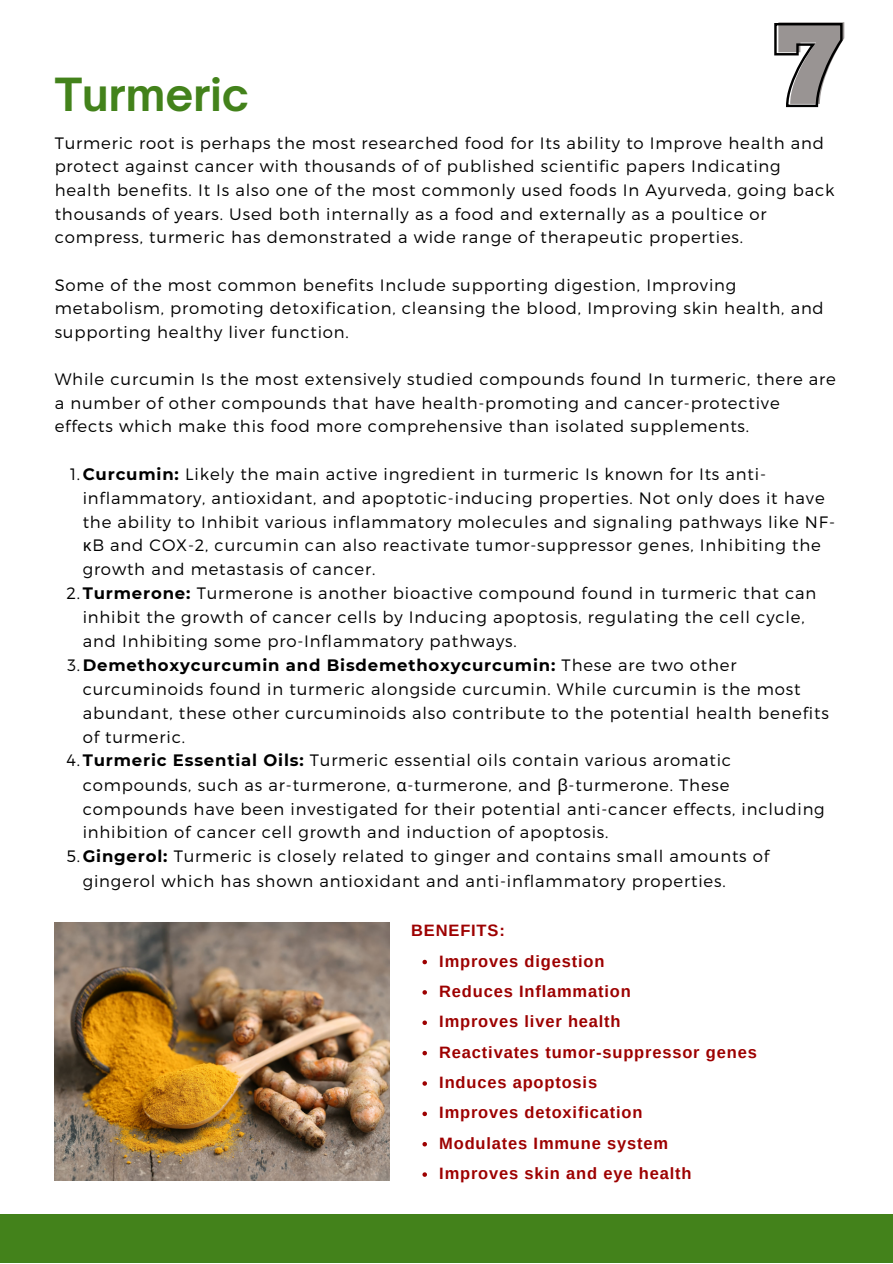
<style>
.page{position:relative;width:893px;height:1264px;background:#fff}
.page>*{position:absolute;margin:0;border:0;box-sizing:border-box;transform-origin:0 0}
.t1{font:104.85px "Alfa Slab One";color:#999493}
.t2{font:700 43.8px "Open Sauce One";color:#43821b}
.t3{font:300 16.5px/23.5px "Montserrat";letter-spacing:.05em;color:#000}
.t4{font:700 16.5px "Arimo";letter-spacing:.05em;color:#9d0000}
.s1{font-weight:700}
.s2{font-family:"Noto Sans";font-weight:400}
</style>
<div class="page">
<div style="left:0;top:1214px;width:892px;height:48px;background:#43821b"></div>
<img style="left:55px;top:922px;width:335px;height:258px">
<svg style="left:774px;top:23px;width:69px;height:85px"></svg>
<svg style="left:422px;top:959px;width:5px;height:5px"></svg>
<svg style="left:422px;top:990px;width:5px;height:4px"></svg>
<svg style="left:422px;top:1020px;width:5px;height:5px"></svg>
<svg style="left:422px;top:1050px;width:5px;height:5px"></svg>
<svg style="left:422px;top:1081px;width:5px;height:4px"></svg>
<svg style="left:422px;top:1111px;width:5px;height:5px"></svg>
<svg style="left:422px;top:1142px;width:5px;height:4px"></svg>
<svg style="left:422px;top:1172px;width:5px;height:4px"></svg>
<p class="t2" style="left:55px;top:68px;width:196px">Turmeric</p>
<p class="t1" style="left:777px;top:-5px;width:69px">7</p>
<p class="t3" style="left:55px;top:130px;width:781px">Turmeric root is perhaps the most researched food for Its ability to Improve health and protect against cancer with thousands of of published scientific papers Indicating health benefits. It Is also one of the most commonly used foods In Ayurveda, going back thousands of years. Used both internally as a food and externally as a poultice or compress, turmeric has demonstrated a wide range of therapeutic properties.</p>
<p class="t3" style="left:55px;top:272px;width:770px">Some of the most common benefits Include supporting digestion, Improving metabolism, promoting detoxification, cleansing the blood, Improving skin health, and supporting healthy liver function.</p>
<p class="t3" style="left:55px;top:366px;width:782px">While curcumin Is the most extensively studied compounds found In turmeric, there are a number of other compounds that have health-promoting and cancer-protective effects which make this food more comprehensive than isolated supplements.</p>
<p class="t3" style="left:83px;top:461px;width:753px;text-indent:-13px">1.<span class="s1">Curcumin:</span> Likely the main active ingredient in turmeric Is known for Its anti&shy;inflammatory, antioxidant, and apoptotic-inducing properties. Not only does it have the ability to Inhibit various inflammatory molecules and signaling pathways like NF&shy;<span class="s2">κ</span>B and COX-2, curcumin can also reactivate tumor-suppressor genes, Inhibiting the growth and metastasis of cancer.</p>
<p class="t3" style="left:83px;top:580px;width:735px;line-height:24.2px;text-indent:-16px">2.<span class="s1">Turmerone:</span> Turmerone is another bioactive compound found in turmeric that can inhibit the growth of cancer cells by Inducing apoptosis, regulating the cell cycle, and Inhibiting some pro-Inflammatory pathways.</p>
<p class="t3" style="left:83px;top:652px;width:747px;line-height:24px;text-indent:-15px">3.<span class="s1">Demethoxycurcumin and Bisdemethoxycurcumin:</span> These are two other curcuminoids found in turmeric alongside curcumin. While curcumin is the most abundant, these other curcuminoids also contribute to the potential health benefits of turmeric.</p>
<p class="t3" style="left:83px;top:747px;width:743px;line-height:24px;text-indent:-16px">4.<span class="s1">Turmeric Essential Oils:</span> Turmeric essential oils contain various aromatic compounds, such as ar-turmerone, <span class="s2">α</span>-turmerone, and <span class="s2">β</span>-turmerone. These compounds have been investigated for their potential anti-cancer effects, including inhibition of cancer cell growth and induction of apoptosis.</p>
<p class="t3" style="left:83px;top:842px;width:688px;line-height:24.8px;text-indent:-16px">5.<span class="s1">Gingerol:</span> Turmeric is closely related to ginger and contains small amounts of gingerol which has shown antioxidant and anti-inflammatory properties.</p>
<p class="t4" style="left:411px;top:921px;width:95px">BENEFITS:</p>
<p class="t4" style="left:439px;top:951px;width:167px">Improves digestion</p>
<p class="t4" style="left:439px;top:981px;width:193px">Reduces Inflammation</p>
<p class="t4" style="left:439px;top:1012px;width:183px">Improves liver health</p>
<p class="t4" style="left:439px;top:1042px;width:319px">Reactivates tumor-suppressor genes</p>
<p class="t4" style="left:439px;top:1073px;width:159px">Induces apoptosis</p>
<p class="t4" style="left:439px;top:1103px;width:205px">Improves detoxification</p>
<p class="t4" style="left:439px;top:1133px;width:230px">Modulates Immune system</p>
<p class="t4" style="left:439px;top:1164px;width:254px">Improves skin and eye health</p>
</div>
